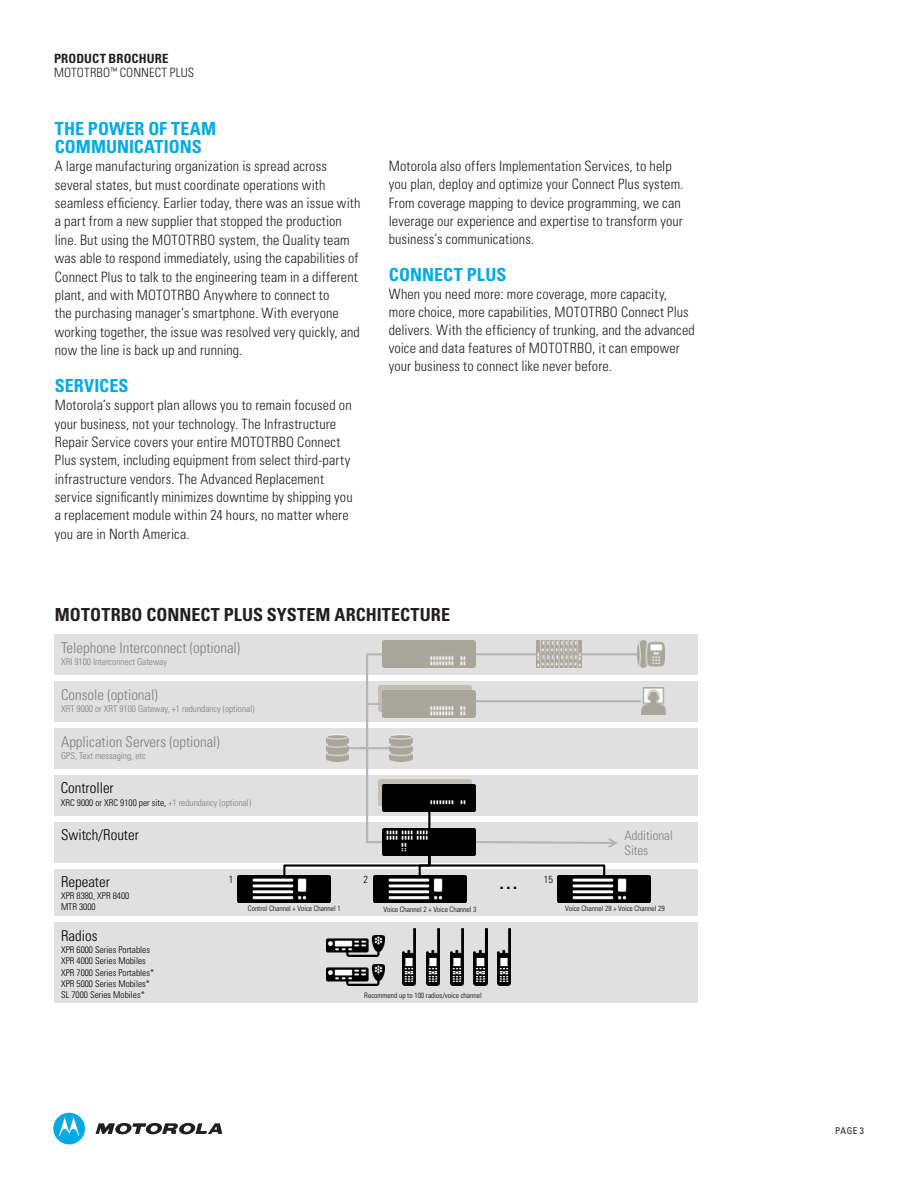
<style>
.page{position:relative;width:918px;height:1188px;background:#fff}
.page>*{position:absolute;margin:0;border:0;box-sizing:border-box;transform-origin:0 0}
.t1{font:300 condensed 29.85px "Univers";color:#000}
.t2{font:700 condensed 18px/18.3px "Univers LT Std";letter-spacing:.005em;color:#00aae4}
.t3{font:700 condensed 18px "Univers LT Std";letter-spacing:.005em;color:#231f20}
.t4{font:300 condensed 14.85px "Univers";color:#7f7f7f}
.t5{font:300 condensed 14.85px "Univers";color:#000}
.t6{font:300 condensed 14.25px/18.3px "Univers LT Std";letter-spacing:.01em;color:#231f20}
.t7{font:300 condensed 13.05px/14.9px "Univers";color:#7f7f7f}
.t8{font:300 condensed 12.75px/14.2px "Univers LT Std";letter-spacing:.01em;color:#231f20}
.t9{font:300 condensed 10.2px "Univers";color:#000}
.t10{font:300 condensed 9.3px/11.1px "Univers";color:#000}
.t11{font:300 condensed 9.3px "Univers";color:#7f7f7f}
.t12{font:condensed 9.3px "Univers LT Std";color:#231f20}
.t13{font:300 condensed 7.5px "Univers";color:#000}
.s1{font-weight:700}
.s2{color:#7f7f7f}
</style>
<div class="page">
<svg style="left:96px;top:1123px;width:126px;height:12px"></svg>
<div style="left:53px;top:1113px;width:32px;height:31px;background:#00aae4;border-radius:50%"></div>
<svg style="left:59px;top:1117px;width:20px;height:19px"></svg>
<div style="left:54px;top:681px;width:644px;height:40px;background:#e0e0e0"></div>
<div style="left:54px;top:775px;width:644px;height:40px;background:#e0e0e0"></div>
<div style="left:54px;top:822px;width:644px;height:40px;background:#e0e0e0"></div>
<div style="left:54px;top:869px;width:644px;height:47px;background:#e0e0e0"></div>
<div style="left:54px;top:923px;width:644px;height:80px;background:#e0e0e0"></div>
<div style="left:54px;top:728px;width:644px;height:40px;background:#e0e0e0"></div>
<div style="left:54px;top:634px;width:644px;height:40px;background:#e0e0e0"></div>
<hr style="left:476px;top:653px;width:162px;height:2px;background:#b5b5b5">
<img style="left:238px;top:876px;width:93px;height:26px">
<img style="left:373px;top:878px;width:93px;height:24px">
<img style="left:558px;top:876px;width:93px;height:26px">
<img style="left:326px;top:935px;width:58px;height:22px">
<img style="left:403px;top:929px;width:13px;height:57px">
<img style="left:326px;top:964px;width:58px;height:22px">
<img style="left:426px;top:929px;width:14px;height:57px">
<img style="left:450px;top:929px;width:13px;height:57px">
<img style="left:474px;top:929px;width:13px;height:57px">
<img style="left:498px;top:929px;width:13px;height:57px">
<img style="left:641px;top:688px;width:24px;height:27px">
<svg style="left:282px;top:652px;width:336px;height:226px"></svg>
<img style="left:638px;top:641px;width:26px;height:27px">
<img style="left:537px;top:641px;width:45px;height:27px">
<img style="left:326px;top:735px;width:23px;height:27px">
<hr style="left:349px;top:747px;width:41px;height:2px;background:#b5b5b5">
<img style="left:383px;top:829px;width:93px;height:26px">
<hr style="left:476px;top:700px;width:165px;height:2px;background:#b5b5b5">
<p class="t8" style="left:54px;top:52px;width:142px"><span class="s1">PRODUCT BROCHURE<br></span>MOTOTRBO<sup>™</sup> CONNECT PLUS</p>
<p class="t2" style="left:55px;top:119px;width:163px">THE POWER OF TEAM<br>COMMUNICATIONS</p>
<p class="t6" style="left:55px;top:157px;width:307px">A large manufacturing organization is spread across several states, but must coordinate operations with seamless efficiency. Earlier today, there was an issue with a part from a new supplier that stopped the production line. But using the MOTOTRBO system, the Quality team was able to respond immediately, using the capabilities of Connect Plus to talk to the engineering team in a different plant, and with MOTOTRBO Anywhere to connect to<br>the purchasing manager’s smartphone. With everyone working together, the issue was resolved very quickly, and now the line is back up and running.</p>
<p class="t2" style="left:55px;top:376px;width:75px">SERVICES</p>
<p class="t6" style="left:55px;top:396px;width:299px">Motorola’s support plan allows you to remain focused on your business, not your technology. The Infrastructure Repair Service covers your entire MOTOTRBO Connect Plus system, including equipment from select third-party infrastructure vendors. The Advanced Replacement service significantly minimizes downtime by shipping you a replacement module within 24 hours, no matter where you are in North America.</p>
<p class="t6" style="left:389px;top:157px;width:296px">Motorola also offers Implementation Services, to help you plan, deploy and optimize your Connect Plus system.<br>From coverage mapping to device programming, we can leverage our experience and expertise to transform your business’s communications.</p>
<p class="t2" style="left:389px;top:265px;width:119px">CONNECT PLUS</p>
<p class="t6" style="left:389px;top:285px;width:308px">When you need more: more coverage, more capacity, more choice, more capabilities, MOTOTRBO Connect Plus delivers. With the efficiency of trunking, and the advanced voice and data features of MOTOTRBO, it can empower your business to connect like never before.</p>
<p class="t3" style="left:55px;top:603px;width:397px">MOTOTRBO CONNECT PLUS SYSTEM ARCHITECTURE</p>
<p class="t4" style="left:61px;top:638px;width:181px">Telephone Interconnect (optional)</p>
<p class="t11" style="left:61px;top:656px;width:108px">XRI 9100 Interconnect Gateway</p>
<p class="t4" style="left:61px;top:685px;width:98px">Console (optional)</p>
<p class="t11" style="left:61px;top:703px;width:195px">XRT 9000 or XRT 9100 Gateway, +1 redundancy (optional)</p>
<p class="t4" style="left:61px;top:733px;width:160px">Application Servers (optional)</p>
<p class="t11" style="left:61px;top:750px;width:86px">GPS, Text messaging, etc</p>
<p class="t5" style="left:61px;top:779px;width:54px">Controller</p>
<p class="t10" style="left:61px;top:797px;width:192px">XRC 9000 or XRC 9100 per site, <span class="s2">+1 redundancy (optional)</span></p>
<p class="t5" style="left:61px;top:826px;width:79px">Switch/Router</p>
<p class="t7" style="left:624px;top:828px;width:50px">Additional<br>Sites</p>
<p class="t5" style="left:61px;top:873px;width:50px">Repeater</p>
<p class="t10" style="left:61px;top:890px;width:70px">XPR 8380, XPR 8400<br>MTR 3000</p>
<p class="t5" style="left:61px;top:927px;width:38px">Radios</p>
<p class="t10" style="left:61px;top:944px;width:95px">XPR 6000 Series Portables<br>XPR 4000 Series Mobiles<br>XPR 7000 Series Portables*<br>XPR 5000 Series Mobiles*<br>SL 7000 Series Mobiles*</p>
<p class="t9" style="left:229px;top:874px;width:6px">1</p>
<p class="t9" style="left:364px;top:874px;width:6px">2</p>
<p class="t9" style="left:544px;top:874px;width:11px">15</p>
<p class="t1" style="left:499px;top:860px;width:21px">...</p>
<p class="t13" style="left:248px;top:904px;width:94px">Control Channel + Voice Channel 1</p>
<p class="t13" style="left:384px;top:905px;width:94px">Voice Channel 2 + Voice Channel 3</p>
<p class="t13" style="left:565px;top:904px;width:101px">Voice Channel 28 + Voice Channel 29</p>
<p class="t13" style="left:364px;top:991px;width:119px">Recommend up to 100 radios/voice channel</p>
<p class="t12" style="left:835px;top:1125px;width:30px">PAGE 3</p>
</div>
